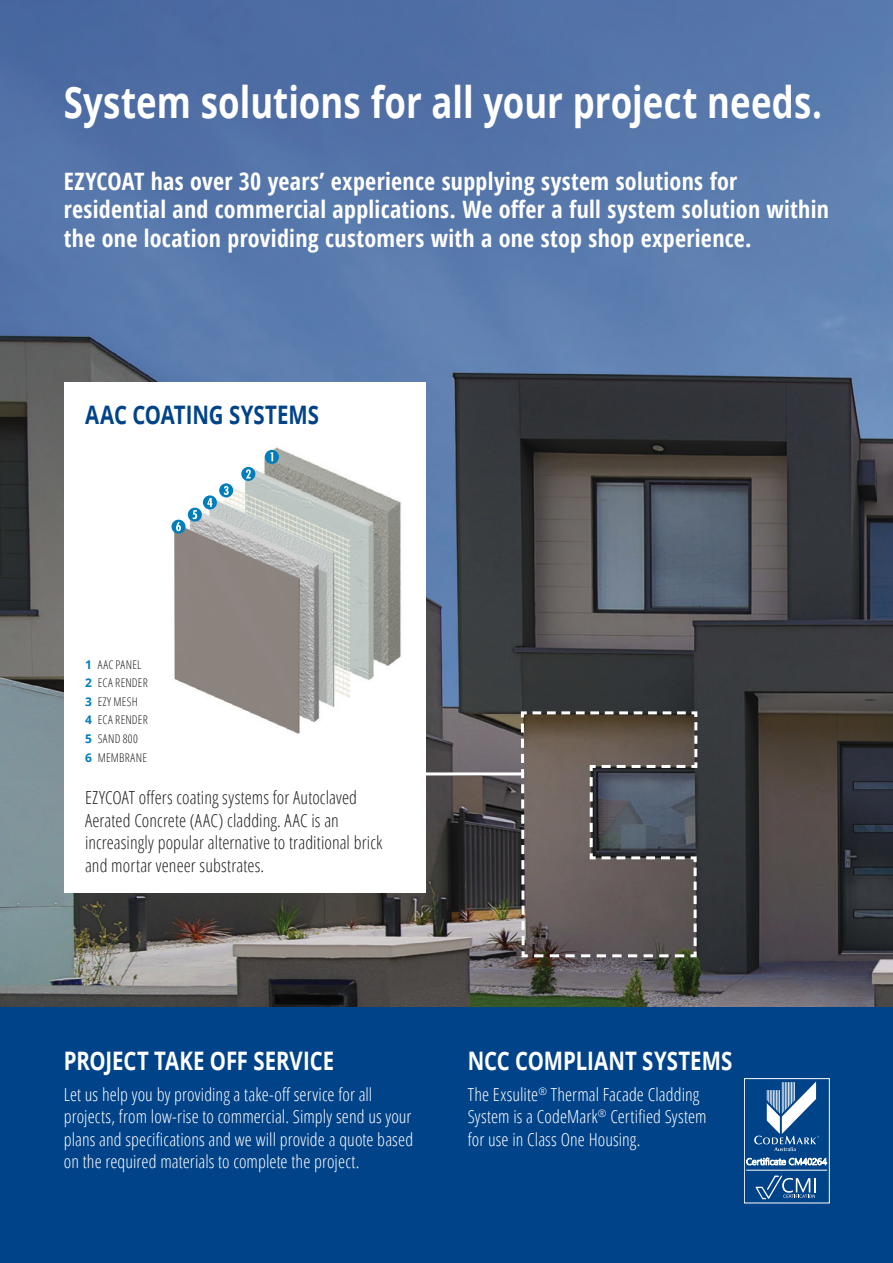
<style>
.page{position:relative;width:893px;height:1263px;background:#fff}
.page>*{position:absolute;margin:0;border:0;box-sizing:border-box;transform-origin:0 0}
.Intro_Heading{font:700 43.5px "Open Sans";color:#fff;scale:.8 1}
.SUB_HEADINGS{font:700 25.5px "Open Sans";letter-spacing:-.005em;color:#fff;scale:.8 1}
.SUB_HEADINGS-2{font:700 25.5px "Open Sans";color:#004389;scale:.8 1}
.Intro{font:700 condensed 24px/28.8px "Open Sans";letter-spacing:.01em;color:#fff}
.Body{font:300 condensed 18px/22.5px "Open Sans";letter-spacing:.005em;color:#fff}
.Body-2{font:300 condensed 18px/22.5px "Open Sans";letter-spacing:.005em;color:#231f20}
.t1{font:300 condensed 12px "Open Sans";letter-spacing:.015em;color:#231f20}
.s1{font-weight:700;font-stretch:normal;color:#007dbb}
</style>
<div class="page">
<img style="left:0;top:0;width:893px;height:1008px">
<div style="left:0;top:1008px;width:893px;height:255px;background:#004389"></div>
<div style="left:64px;top:383px;width:361px;height:510px;background:#fff"></div>
<hr style="left:425px;top:772px;width:98px;height:3px;background:#fff">
<img style="left:172px;top:447px;width:229px;height:287px">
<div style="left:265px;top:450px;width:14px;height:14px;background:#007dbb;border-radius:50%"></div>
<svg style="left:271px;top:452px;width:2px;height:9px"></svg>
<div style="left:241px;top:467px;width:14px;height:14px;background:#007dbb;border-radius:50%"></div>
<svg style="left:246px;top:469px;width:5px;height:9px"></svg>
<div style="left:219px;top:483px;width:14px;height:14px;background:#007dbb;border-radius:50%"></div>
<svg style="left:224px;top:486px;width:5px;height:9px"></svg>
<div style="left:203px;top:495px;width:14px;height:14px;background:#007dbb;border-radius:50%"></div>
<svg style="left:207px;top:498px;width:5px;height:9px"></svg>
<div style="left:188px;top:508px;width:14px;height:14px;background:#007dbb;border-radius:50%"></div>
<svg style="left:192px;top:510px;width:5px;height:9px"></svg>
<svg style="left:171px;top:520px;width:15px;height:14px"></svg>
<svg style="left:176px;top:522px;width:5px;height:9px"></svg>
<svg style="left:519px;top:710px;width:180px;height:249px;background:#645e5d"></svg>
<svg style="left:754px;top:1081px;width:65px;height:70px"></svg>
<svg style="left:755px;top:1175px;width:61px;height:24px"></svg>
<div style="left:744px;top:1078px;width:85px;height:125px;border:1px solid #fff"></div>
<hr style="left:746px;top:1170px;width:81px;height:1px;background:#fff">
<svg style="left:746px;top:1158px;width:81px;height:7px"></svg>
<p class="Intro_Heading" style="left:64px;top:72px;width:949px">System solutions for all your project needs.</p>
<p class="Intro" style="left:64px;top:166px;width:767px">EZYCOAT has over 30 years’ experience supplying system solutions for residential and commercial applications. We offer a full system solution within the one location providing customers with a one stop shop experience.</p>
<p class="SUB_HEADINGS-2" style="left:85px;top:396px;width:294px">AAC COATING SYSTEMS</p>
<p class="t1" style="left:85px;top:656px;width:58px"><span class="s1">1</span> AAC PANEL</p>
<p class="t1" style="left:85px;top:675px;width:64px"><span class="s1">2</span> ECA RENDER</p>
<p class="t1" style="left:85px;top:693px;width:54px"><span class="s1">3</span> EZY MESH</p>
<p class="t1" style="left:85px;top:712px;width:64px"><span class="s1">4</span> ECA RENDER</p>
<p class="t1" style="left:85px;top:731px;width:54px"><span class="s1">5</span> SAND 800</p>
<p class="t1" style="left:85px;top:749px;width:63px"><span class="s1">6</span> MEMBRANE</p>
<p class="Body-2" style="left:85px;top:786px;width:299px">EZYCOAT offers coating systems for Autoclaved Aerated Concrete (AAC) cladding. AAC is an increasingly popular alternative to traditional brick and mortar veneer substrates.</p>
<p class="SUB_HEADINGS" style="left:64px;top:1042px;width:339px">PROJECT TAKE OFF SERVICE</p>
<p class="SUB_HEADINGS" style="left:468px;top:1042px;width:332px">NCC COMPLIANT SYSTEMS</p>
<p class="Body" style="left:64px;top:1082px;width:351px">Let us help you by providing a take-off service for all projects, from low-rise to commercial. Simply send us your plans and specifications and we will provide a quote based on the required materials to complete the project.</p>
<p class="Body" style="left:468px;top:1082px;width:240px">The Exsulite<sup>®</sup> Thermal Facade Cladding<br>System is a CodeMark<sup>®</sup> Certified System for use in Class One Housing.</p>
</div>
